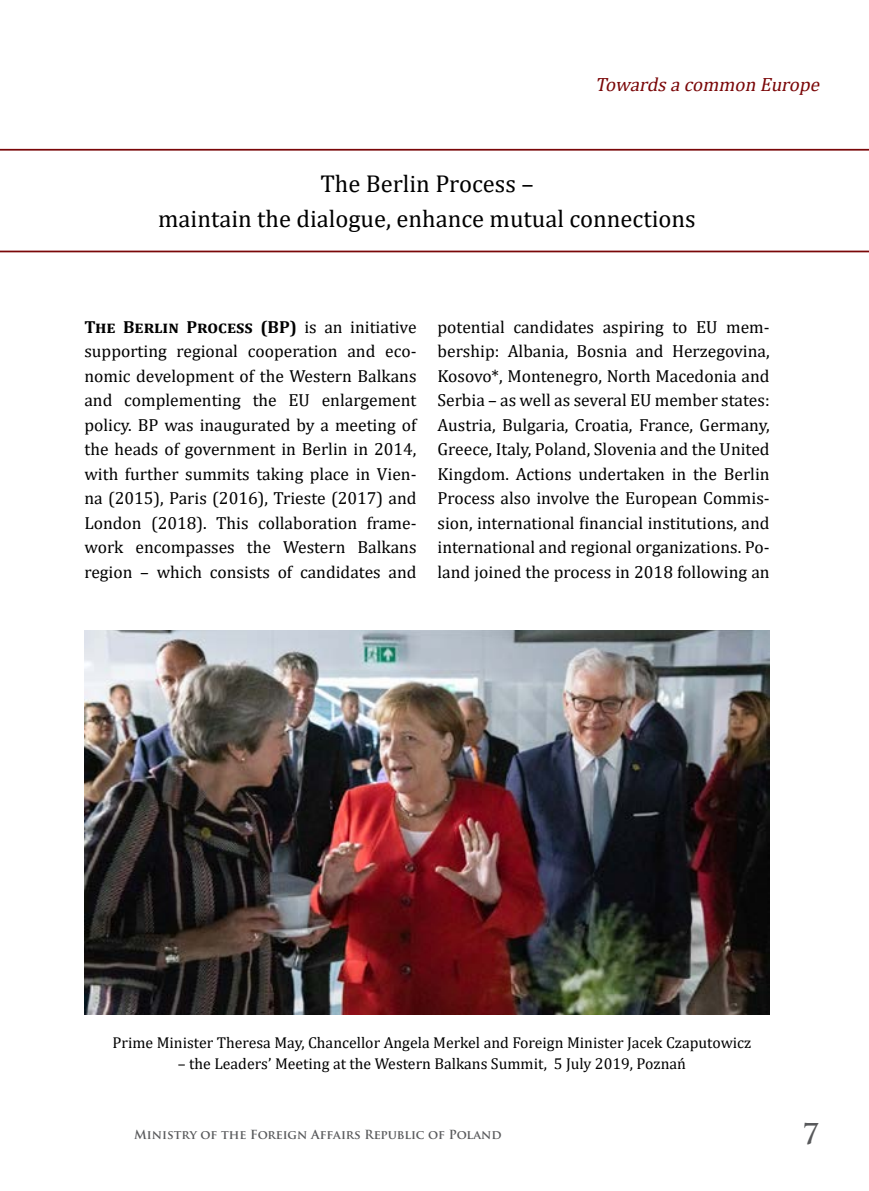
<style>
.page{position:relative;width:869px;height:1191px;background:#fff}
.page>*{position:absolute;margin:0;border:0;box-sizing:border-box;transform-origin:0 0}
.t1{font:700 28px "Trajan Pro";color:#58595b}
.t2{font:24.5px/35px "Cambria";color:#000;text-align:center}
.t3{font:italic 19.25px "Cambria";color:#7a0708}
.t4{font:17.5px/24.5px "Cambria";color:#000;text-align:justify}
.t5{font:15.75px "Cambria";color:#000}
.t6{font:700 12.25px "Trajan Pro";color:#58595b}
.s1{font-weight:700}
</style>
<div class="page">
<hr style="left:0;top:149px;width:868px;height:2px;background:#7a0708">
<hr style="left:0;top:251px;width:868px;height:1px;background:#7a0708">
<img style="left:84px;top:630px;width:685px;height:384px">
<p class="t3" style="left:595px;top:73px;width:246px">TowardsacommonEurope</p>
<h2 class="t2" style="left:158px;top:165px;width:538px">The Berlin Process –<br>maintain the dialogue, enhance mutual connections</h2>
<p class="t4" style="left:84px;top:314px;width:333px"><span class="s1">The Berlin Process (BP)</span> is an initiative supporting regional cooperation and eco&shy;nomic development of the Western Balkans and complementing the EU enlargement policy. BP was inaugurated by a meeting of the heads of government in Berlin in 2014, with further summits taking place in Vien&shy;na (2015), Paris (2016), Trieste (2017) and London (2018). This collaboration frame&shy;work encompasses the Western Balkans region – which consists of candidates and</p>
<p class="t4" style="left:437px;top:314px;width:333px">potential candidates aspiring to EU mem&shy;bership: Albania, Bosnia and Herzegovina, Kosovo*, Montenegro, North Macedonia and Serbia – as well as several EU member states:<br>Austria, Bulgaria, Croatia, France, Germany, Greece, Italy, Poland, Slovenia and the United Kingdom. Actions undertaken in the Berlin Process also involve the European Commis&shy;sion, international financial institutions, and international and regional organizations. Po&shy;land joined the process in 2018 following an</p>
<p class="t5" style="left:112px;top:1033px;width:640px">Prime Minister Theresa May, Chancellor Angela Merkel and Foreign Minister Jacek Czaputowicz</p>
<p class="t5" style="left:178px;top:1054px;width:509px">– the Leaders’ Meeting at the Western Balkans Summit, 5 July 2019, Poznań</p>
<p class="t6" style="left:134px;top:1126px;width:369px">Ministry of the Foreign Affairs Republic of Poland</p>
<h1 class="t1" style="left:802px;top:1116px;width:18px">7</h1>
</div>
